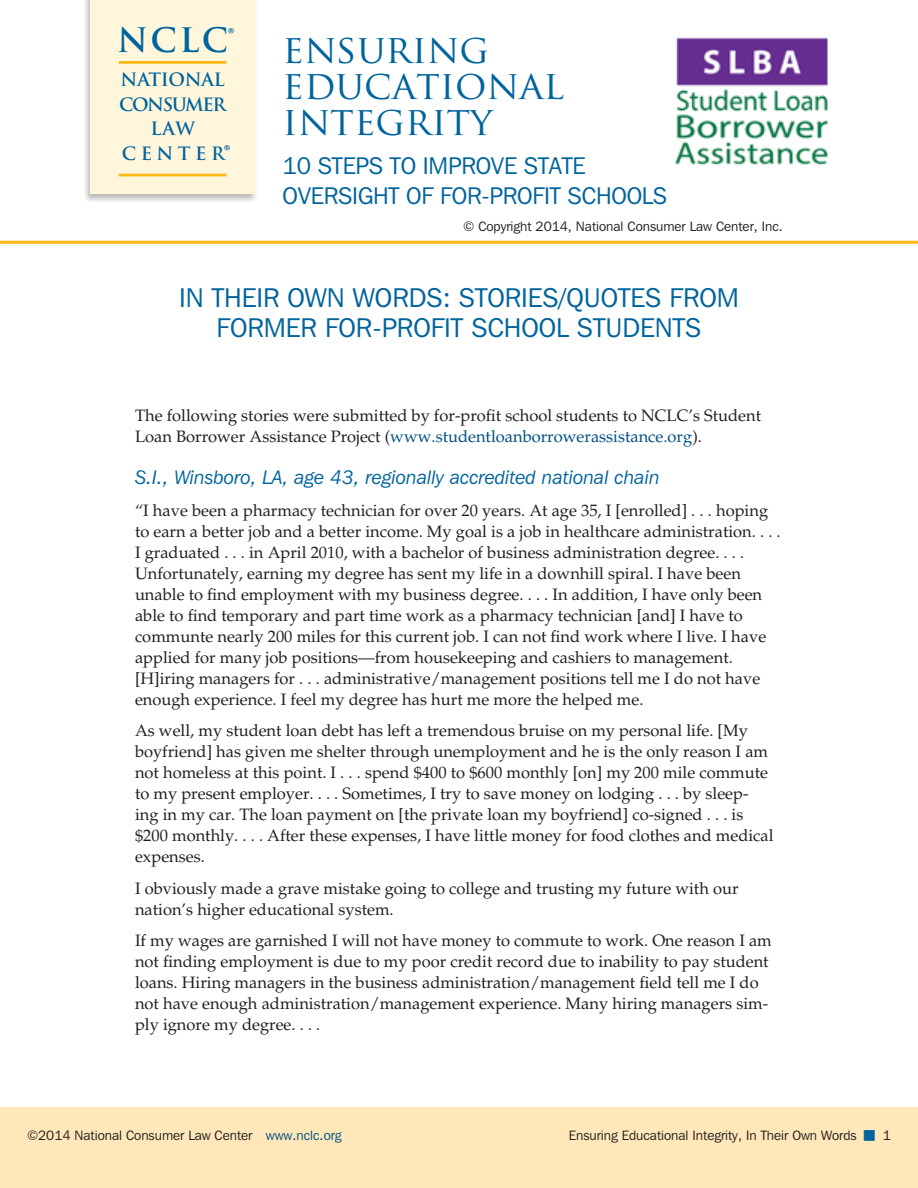
<style>
.page{position:relative;width:918px;height:1188px;background:#fff}
.page>*{position:absolute;margin:0;border:0;box-sizing:border-box;transform-origin:0 0}
.t1{font:39px/36px "Trajan Pro";color:#00649d}
.t2{font:700 32.85px "Trajan Pro";color:#00649d}
.t3{font:27px/30px "Franklin Gothic IT Cby BT";color:#00649d;text-align:center}
.t4{font:24px/30px "Franklin Gothic IT Cby BT";letter-spacing:-.01em;color:#00649d}
.t5{font:italic 19.5px "Franklin Gothic IT Cby BT";color:#00649d}
.t6{font:700 18px/24.5px "Trajan Pro";letter-spacing:-.015em;color:#00649d;text-align:center}
.t7{font:16.5px/21px "Palatino LT Std";color:#231f20}
.t8{font:13.5px "Franklin Gothic IT Cby BT";color:#231f20}
.s1{font-size:29.85px}
.s2{color:#005081}
.s3{font-family:"Commercial Pi BT";color:#00649d}
</style>
<div class="page">
<hr style="left:0;top:241px;width:918px;height:3px;background:#fdb913">
<div style="left:83px;top:0;width:175px;height:203px;background:#231f20;opacity:.3"></div>
<div style="left:90px;top:0;width:165px;height:194px;background:#fff6dc"></div>
<hr style="left:119px;top:61px;width:107px;height:3px;background:#fdb913">
<hr style="left:119px;top:174px;width:107px;height:2px;background:#fdb913">
<div style="left:0;top:1107px;width:918px;height:81px;background:#ffe7b9"></div>
<img style="left:675px;top:37px;width:153px;height:128px">
<h2 class="t2" style="left:117px;top:20px;width:119px">NCLC<span class="s1">®</span></h2>
<p class="t6" style="left:119px;top:68px;width:113px">NATIONAL<br>CONSUMER<br>LAW<br>CENTER<span class="s1">®</span></p>
<h1 class="t1" style="left:283px;top:31px;width:283px">ENSURING<br>EDUCATIONAL<br>INTEGRITY</h1>
<h3 class="t4" style="left:283px;top:151px;width:386px">10 STEPS TO IMPROVE STATE<br>OVERSIGHT OF FOR-PROFIT SCHOOLS</h3>
<p class="t8" style="left:463px;top:218px;width:321px">© Copyright 2014, National Consumer Law Center, Inc.</p>
<h3 class="t3" style="left:179px;top:282px;width:561px">IN THEIR OWN WORDS: STORIES/QUOTES FROM<br>FORMER FOR-PROFIT SCHOOL STUDENTS</h3>
<p class="t7" style="left:135px;top:405px;width:628px">The following stories were submitted by for-profit school students to NCLC’s Student<br>Loan Borrower Assistance Project (<span class="s2">www.studentloanborrowerassistance.org</span>).</p>
<p class="t5" style="left:135px;top:465px;width:526px">S.I., Winsboro, LA, age 43, regionally accredited national chain</p>
<p class="t7" style="left:135px;top:500px;width:647px">“I have been a pharmacy technician for over 20 years. At age 35, I [enrolled] . . . hoping to earn a better job and a better income. My goal is a job in healthcare administration. . . .<br>I graduated . . . in April 2010, with a bachelor of business administration degree. . . .<br>Unfortunately, earning my degree has sent my life in a downhill spiral. I have been unable to find employment with my business degree. . . . In addition, I have only been able to find temporary and part time work as a pharmacy technician [and] I have to communte nearly 200 miles for this current job. I can not find work where I live. I have applied for many job positions—from housekeeping and cashiers to management. [H]iring managers for . . . administrative/management positions tell me I do not have enough experience. I feel my degree has hurt me more the helped me.</p>
<p class="t7" style="left:135px;top:720px;width:640px">As well, my student loan debt has left a tremendous bruise on my personal life. [My boyfriend] has given me shelter through unemployment and he is the only reason I am not homeless at this point. I . . . spend $400 to $600 monthly [on] my 200 mile commute to my present employer. . . . Sometimes, I try to save money on lodging . . . by sleep&shy;ing in my car. The loan payment on [the private loan my boyfriend] co-signed . . . is $200 monthly. . . . After these expenses, I have little money for food clothes and medical expenses.</p>
<p class="t7" style="left:135px;top:878px;width:605px">I obviously made a grave mistake going to college and trusting my future with our nation’s higher educational system.</p>
<p class="t7" style="left:135px;top:930px;width:638px">If my wages are garnished I will not have money to commute to work. One reason I am not finding employment is due to my poor credit record due to inability to pay student loans. Hiring managers in the business administration/management field tell me I do not have enough administration/management experience. Many hiring managers sim&shy;ply ignore my degree. . . .</p>
<p class="t8" style="left:27px;top:1127px;width:316px">©2014 National Consumer Law Center <span class="s2">www.nclc.org</span></p>
<p class="t8" style="left:569px;top:1127px;width:324px">Ensuring Educational Integrity, In Their Own Words <span class="s3">5</span> 1</p>
</div>
